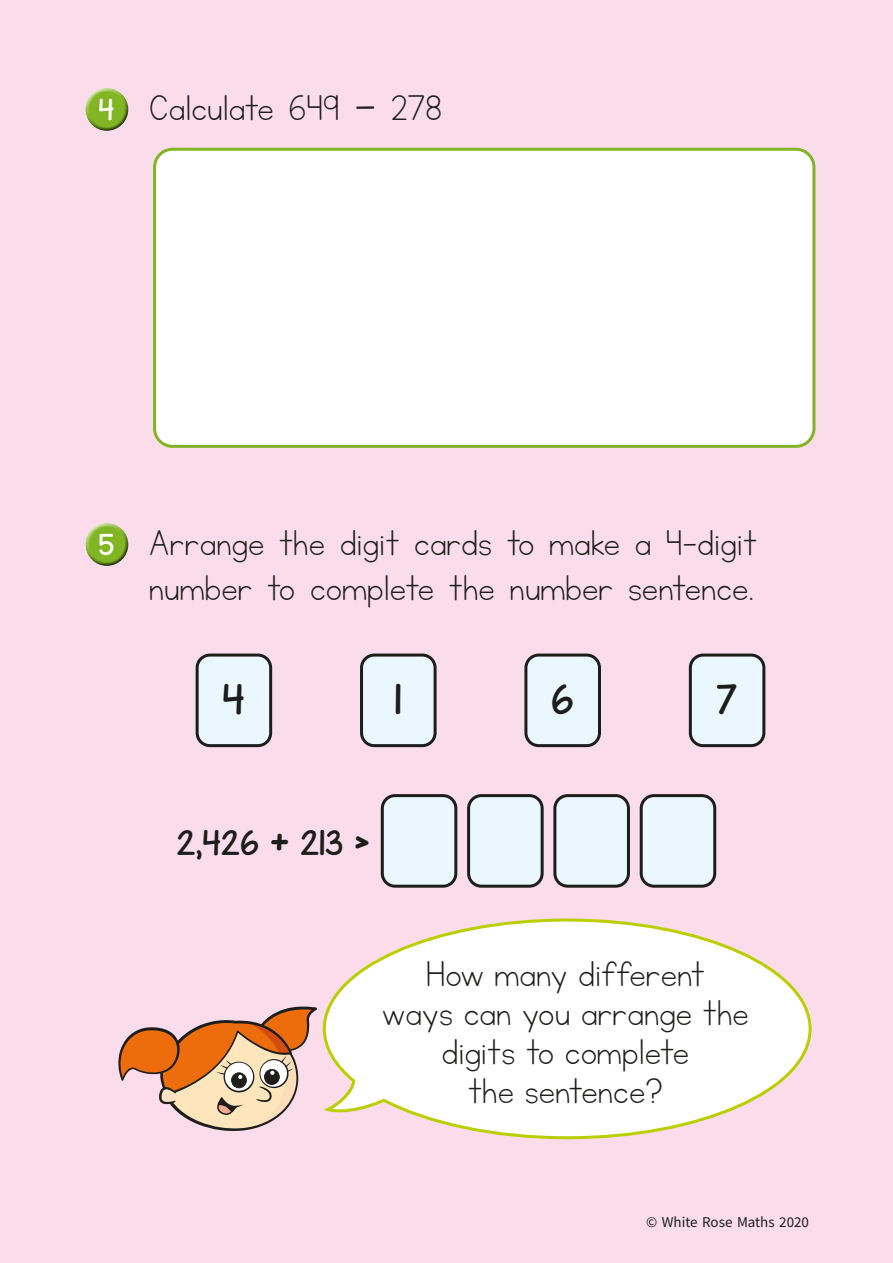
<style>
.page{position:relative;width:893px;height:1263px;background:#fadceb}
.page>*{position:absolute;margin:0;border:0;box-sizing:border-box;transform-origin:0 0}
.t1{font:42px/39px "KG Neatly Printed";color:#1d1d1b;text-align:right}
.t2{font:36px "KG Miss Kindy Chunky";color:#1d1d1b}
.t3{font:30px "KG Miss Kindy Chunky";color:#1d1d1b}
.t4{font:15px "Source Sans Pro";color:#1d1d1b}
.s1{font-family:"KG Miss Kindy Chunky";font-size:25.5px;color:#fff}
.s2{font-size:63px}
.s3{font-size:36px}
</style>
<div class="page">
<div style="left:85px;top:87px;width:44px;height:34px;background:#fff;opacity:.75"></div>
<div style="left:85px;top:94px;width:45px;height:38px;background:#1d1d1b;opacity:.75"></div>
<div style="left:155px;top:149px;width:659px;height:297px;background:#fff;border-radius:18px"></div>
<div style="left:153px;top:148px;width:662px;height:300px;border:3px solid #81b524;border-radius:18px"></div>
<div style="left:85px;top:522px;width:44px;height:35px;background:#fff;opacity:.75"></div>
<div style="left:85px;top:530px;width:45px;height:37px;background:#1d1d1b;opacity:.75"></div>
<div style="left:197px;top:655px;width:74px;height:91px;background:#ebf7fe;border-radius:13px"></div>
<div style="left:196px;top:653px;width:76px;height:94px;border:3px solid #1d1d1b;border-radius:13px"></div>
<div style="left:362px;top:655px;width:73px;height:91px;background:#ebf7fe;border-radius:13px"></div>
<div style="left:360px;top:653px;width:77px;height:94px;border:3px solid #1d1d1b;border-radius:13px"></div>
<div style="left:526px;top:655px;width:73px;height:91px;background:#ebf7fe;border-radius:13px"></div>
<div style="left:524px;top:653px;width:77px;height:94px;border:3px solid #1d1d1b;border-radius:13px"></div>
<div style="left:690px;top:655px;width:74px;height:91px;background:#ebf7fe;border-radius:13px"></div>
<div style="left:689px;top:653px;width:76px;height:94px;border:3px solid #1d1d1b;border-radius:13px"></div>
<div style="left:382px;top:796px;width:74px;height:90px;background:#ebf7fe;border-radius:13px"></div>
<div style="left:381px;top:794px;width:76px;height:94px;border:3px solid #1d1d1b;border-radius:13px"></div>
<div style="left:469px;top:796px;width:73px;height:90px;background:#ebf7fe;border-radius:13px"></div>
<div style="left:467px;top:794px;width:77px;height:94px;border:3px solid #1d1d1b;border-radius:13px"></div>
<div style="left:555px;top:796px;width:73px;height:90px;background:#ebf7fe;border-radius:13px"></div>
<div style="left:553px;top:794px;width:77px;height:94px;border:3px solid #1d1d1b;border-radius:13px"></div>
<div style="left:641px;top:796px;width:74px;height:90px;background:#ebf7fe;border-radius:13px"></div>
<div style="left:640px;top:794px;width:76px;height:94px;border:3px solid #1d1d1b;border-radius:13px"></div>
<svg style="left:118px;top:1006px;width:199px;height:125px"></svg>
<svg style="left:322px;top:918px;width:490px;height:222px"></svg>
<p class="t1" style="left:99px;top:90px;width:345px"><span class="s1">4</span> Calculate 649 <span class="s2">-</span> 278</p>
<p class="t1" style="left:99px;top:522px;width:660px;line-height:45px"><span class="s1">5</span> Arrange the digit cards to make a 4-digit number to complete the number sentence.</p>
<p class="t2" style="left:223px;top:675px;width:24px">4</p>
<p class="t2" style="left:395px;top:675px;width:9px">1</p>
<p class="t2" style="left:551px;top:675px;width:24px">6</p>
<p class="t2" style="left:716px;top:675px;width:23px">7</p>
<p class="t3" style="left:177px;top:822px;width:195px">2,426 <span class="s3">+</span> 213 <span class="s3">&gt;</span></p>
<p class="t1" style="left:382px;top:956px;width:369px;text-align:center">How many different<br>ways can you arrange the digits to complete<br>the sentence?</p>
<p class="t4" style="left:646px;top:1213px;width:164px">© White Rose Maths 2020</p>
</div>
